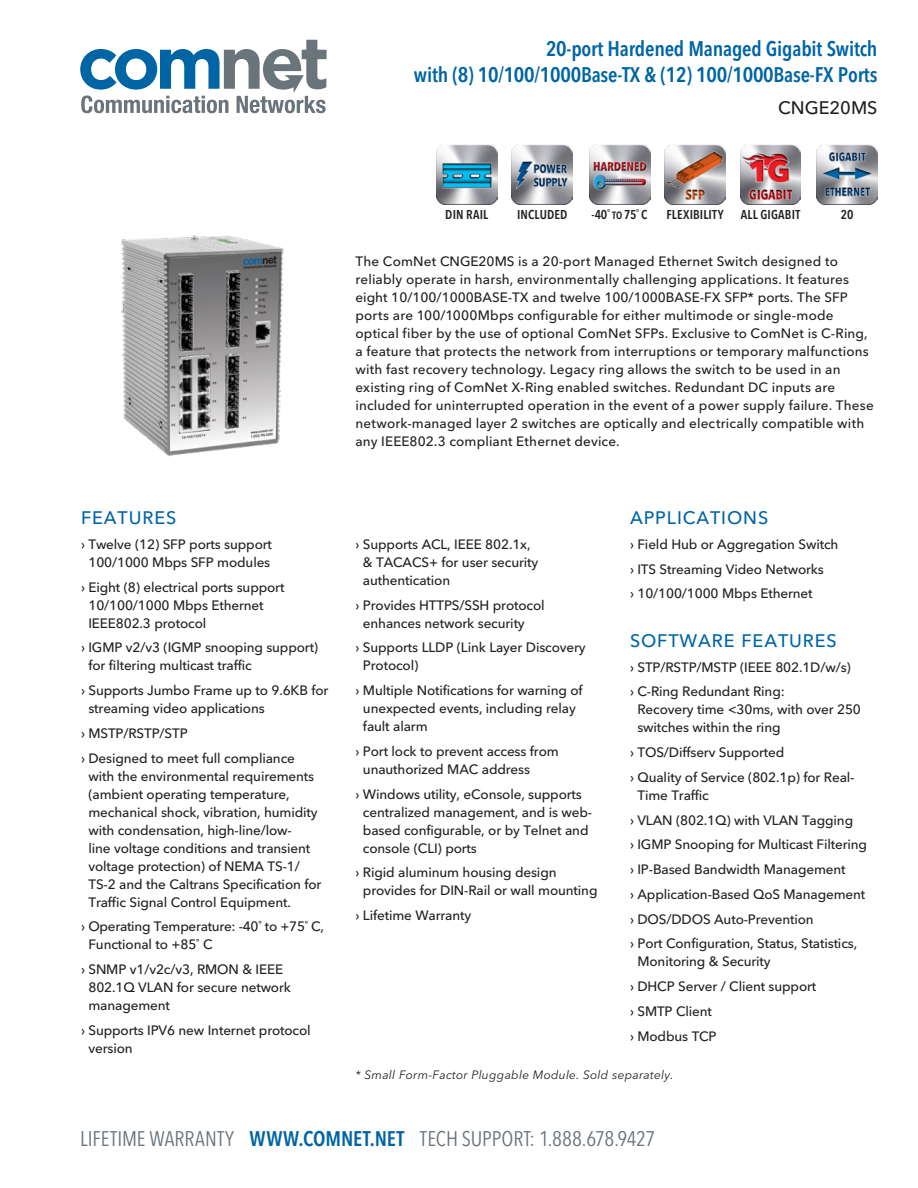
<style>
.page{position:relative;width:918px;height:1188px;background:#fff}
.page>*{position:absolute;margin:0;border:0;box-sizing:border-box;transform-origin:0 0}
.t1{font:600 condensed 21px "Avenir Next LT Pro";letter-spacing:-.01em;color:#0065a4}
.t2{font:condensed 21px "Avenir Next LT Pro";letter-spacing:-.005em;color:#6a747b}
.Subhead__25_above_sp{font:500 18px "Avenir Next LT Pro";letter-spacing:.05em;color:#0065a4}
.Subheads_span_all{font:500 18px "Avenir Next LT Pro";letter-spacing:.05em;color:#0065a4}
.t3{font:500 18px "Avenir Next LT Pro";color:#231f20}
.t4{font:500 13.5px/18px "Avenir Next LT Pro";letter-spacing:-.01em;color:#231f20}
.t5{font:500 13.5px/18px "Avenir Next LT Pro";letter-spacing:.01em;color:#231f20}
.t6{font:600 condensed 12.75px "Avenir Next LT Pro";letter-spacing:.01em;color:#231f20}
.Notes{font:italic 12px "Avenir Next LT Pro";letter-spacing:.02em;color:#231f20}
.s1{font-size:10.5px}
.s2{font-weight:600;color:#0065a4}
</style>
<div class="page">
<svg style="left:80px;top:40px;width:247px;height:73px"></svg>
<img style="left:740px;top:144px;width:61px;height:61px">
<img style="left:817px;top:144px;width:61px;height:61px">
<img style="left:665px;top:144px;width:60px;height:61px">
<img style="left:512px;top:144px;width:61px;height:61px">
<img style="left:436px;top:144px;width:61px;height:61px">
<img style="left:121px;top:235px;width:163px;height:222px">
<img style="left:589px;top:144px;width:61px;height:61px">
<p class="t1" style="left:546px;top:36px;width:333px">20-port Hardened Managed Gigabit Switch</p>
<p class="t1" style="left:414px;top:61px;width:465px">with (8) 10/100/1000Base-TX &amp; (12) 100/1000Base-FX Ports</p>
<p class="t3" style="left:778px;top:97px;width:101px">CNGE20MS</p>
<p class="t6" style="left:592px;top:206px;width:58px">-40˚ <span class="s1">TO</span> 75˚ C</p>
<p class="t6" style="left:445px;top:206px;width:45px">DIN RAIL</p>
<p class="t6" style="left:517px;top:206px;width:52px">INCLUDED</p>
<p class="t6" style="left:667px;top:206px;width:59px">FLEXIBILITY</p>
<p class="t6" style="left:741px;top:206px;width:61px">ALL GIGABIT</p>
<p class="t6" style="left:841px;top:206px;width:14px">20</p>
<p class="Subheads_span_all" style="left:81px;top:507px;width:97px">FEATURES</p>
<p class="t4" style="left:81px;top:535px;width:193px;text-align:center">› Twelve (12) SFP ports support<br>100/1000 Mbps SFP modules</p>
<p class="t4" style="left:88px;top:578px;width:198px;text-indent:-7px">› Eight (8) electrical ports support<br>10/100/1000 Mbps Ethernet<br>IEEE802.3 protocol</p>
<p class="t4" style="left:88px;top:639px;width:231px;text-indent:-7px">› IGMP v2/v3 (IGMP snooping support) for filtering multicast traffic</p>
<p class="t4" style="left:88px;top:681px;width:242px;text-indent:-7px">› Supports Jumbo Frame up to 9.6KB for streaming video applications</p>
<p class="t4" style="left:81px;top:724px;width:108px">› MSTP/RSTP/STP</p>
<p class="t4" style="left:88px;top:749px;width:234px;text-indent:-7px">› Designed to meet full compliance with the environmental requirements (ambient operating temperature, mechanical shock, vibration, humidity with condensation, high-line/low-<br>line voltage conditions and transient voltage protection) of NEMA TS-1/ TS-2 and the Caltrans Specification for Traffic Signal Control Equipment.</p>
<p class="t4" style="left:88px;top:918px;width:237px;text-indent:-7px">› Operating Temperature: -40˚ to +75˚ C,<br>Functional to +85˚ C</p>
<p class="t4" style="left:88px;top:960px;width:204px;text-indent:-7px">› SNMP v1/v2c/v3, RMON &amp; IEEE<br>802.1Q VLAN for secure network management</p>
<p class="t4" style="left:88px;top:1021px;width:224px;text-indent:-7px">› Supports IPV6 new Internet protocol version</p>
<p class="t5" style="left:355px;top:252px;width:520px">The ComNet CNGE20MS is a 20-port Managed Ethernet Switch designed to reliably operate in harsh, environmentally challenging applications. It features eight 10/100/1000BASE-TX and twelve 100/1000BASE-FX SFP* ports. The SFP ports are 100/1000Mbps configurable for either multimode or single-mode optical fiber by the use of optional ComNet SFPs. Exclusive to ComNet is C-Ring, a feature that protects the network from interruptions or temporary malfunctions with fast recovery technology. Legacy ring allows the switch to be used in an existing ring of ComNet X-Ring enabled switches. Redundant DC inputs are included for uninterrupted operation in the event of a power supply failure. These network-managed layer 2 switches are optically and electrically compatible with any IEEE802.3 compliant Ethernet device.</p>
<p class="t4" style="left:363px;top:535px;width:177px;text-indent:-7px">› Supports ACL, IEEE 802.1x, &amp; TACACS+ for user security authentication</p>
<p class="t4" style="left:363px;top:596px;width:183px;text-indent:-7px">› Provides HTTPS/SSH protocol enhances network security</p>
<p class="t4" style="left:363px;top:639px;width:224px;text-indent:-7px">› Supports LLDP (Link Layer Discovery<br>Protocol)</p>
<p class="t4" style="left:363px;top:681px;width:221px;text-indent:-7px">› Multiple Notifications for warning of unexpected events, including relay fault alarm</p>
<p class="t4" style="left:363px;top:742px;width:197px;text-indent:-7px">› Port lock to prevent access from unauthorized MAC address</p>
<p class="t4" style="left:363px;top:785px;width:231px;text-indent:-7px">› Windows utility, eConsole, supports centralized management, and is web&shy;based configurable, or by Telnet and console (CLI) ports</p>
<p class="t4" style="left:363px;top:864px;width:236px;text-indent:-7px">› Rigid aluminum housing design provides for DIN-Rail or wall mounting</p>
<p class="t4" style="left:356px;top:906px;width:117px">› Lifetime Warranty</p>
<p class="Subhead__25_above_sp" style="left:630px;top:507px;width:140px">APPLICATIONS</p>
<p class="t4" style="left:630px;top:535px;width:210px">› Field Hub or Aggregation Switch</p>
<p class="t4" style="left:630px;top:560px;width:195px">› ITS Streaming Video Networks</p>
<p class="t4" style="left:630px;top:585px;width:184px">› 10/100/1000 Mbps Ethernet</p>
<p class="Subhead__25_above_sp" style="left:630px;top:630px;width:208px">SOFTWARE FEATURES</p>
<p class="t4" style="left:630px;top:658px;width:222px">› STP/RSTP/MSTP (IEEE 802.1D/w/s)</p>
<p class="t4" style="left:637px;top:683px;width:225px;text-indent:-7px">› C-Ring Redundant Ring:<br>Recovery time &lt;30ms, with over 250 switches within the ring</p>
<p class="t4" style="left:630px;top:743px;width:156px">› TOS/Diffserv Supported</p>
<p class="t4" style="left:637px;top:768px;width:219px;text-indent:-7px">› Quality of Service (802.1p) for Real-<br>Time Traffic</p>
<p class="t4" style="left:630px;top:811px;width:225px">› VLAN (802.1Q) with VLAN Tagging</p>
<p class="t4" style="left:630px;top:836px;width:239px">› IGMP Snooping for Multicast Filtering</p>
<p class="t4" style="left:630px;top:860px;width:217px">› IP-Based Bandwidth Management</p>
<p class="t4" style="left:630px;top:885px;width:237px">› Application-Based QoS Management</p>
<p class="t4" style="left:630px;top:910px;width:185px">› DOS/DDOS Auto-Prevention</p>
<p class="t4" style="left:637px;top:935px;width:221px;text-indent:-7px">› Port Configuration, Status, Statistics,<br>Monitoring &amp; Security</p>
<p class="t4" style="left:630px;top:977px;width:188px">› DHCP Server / Client support</p>
<p class="t4" style="left:630px;top:1002px;width:84px">› SMTP Client</p>
<p class="t4" style="left:630px;top:1027px;width:88px">› Modbus TCP</p>
<p class="Notes" style="left:356px;top:1068px;width:320px">* Small Form-Factor Pluggable Module. Sold separately.</p>
<h1 class="t2" style="left:80px;top:1126px;width:577px">LIFETIME WARRANTY <span class="s2">WWW.COMNET.NET</span> TECH SUPPORT: 1.888.678.9427</h1>
</div>
